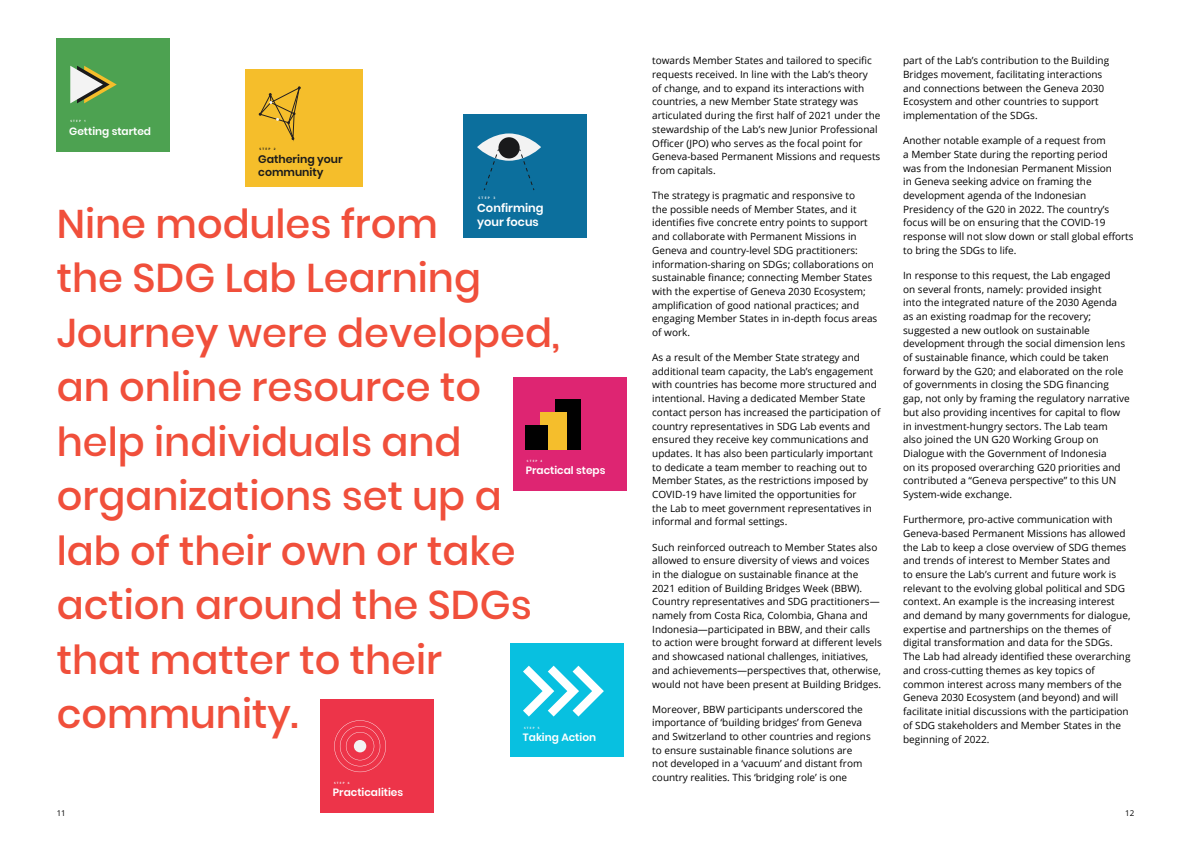
<style>
.page{position:relative;width:1191px;height:842px;background:#fff}
.page>*{position:absolute;margin:0;border:0;box-sizing:border-box;transform-origin:0 0}
.t1{font:500 40px/54.5px "Poppins";color:#f04f3b}
.t2{font:600 11.5px/13.6px "Poppins";color:#fff}
.t3{font:600 11px/13px "Poppins";color:#1a1a1b}
.t4{font:600 10.6px "Poppins";color:#fff}
.t5{font:10px/13.7px "Open Sans";color:#000}
.t6{font:8px "Open Sans";color:#000}
.t7{font:700 3.2px "Open Sans";color:#f3f3f3}
.t8{font:700 3.1px "Open Sans";color:#1a1a1b}
.t9{font:700 3px "Open Sans";letter-spacing:.4em;color:#f3f3f3}
</style>
<div class="page">
<div style="left:245px;top:69px;width:118px;height:118px;background:#f5be2b"></div>
<svg style="left:259px;top:86px;width:42px;height:54px"></svg>
<div style="left:57px;top:38px;width:113px;height:114px;background:#4da251"></div>
<svg style="left:70px;top:66px;width:47px;height:37px"></svg>
<div style="left:513px;top:377px;width:113px;height:113px;background:#de2572"></div>
<div style="left:555px;top:399px;width:26px;height:51px;background:#010101"></div>
<div style="left:540px;top:413px;width:26px;height:37px;background:#f5be2c"></div>
<div style="left:525px;top:425px;width:23px;height:25px;background:#010101"></div>
<div style="left:510px;top:643px;width:114px;height:114px;background:#08c0e0"></div>
<svg style="left:523px;top:666px;width:81px;height:50px"></svg>
<div style="left:320px;top:699px;width:114px;height:113px;background:#ed3449"></div>
<svg style="left:334px;top:720px;width:52px;height:52px"></svg>
<div style="left:463px;top:115px;width:124px;height:123px;background:#0c6f9d"></div>
<svg style="left:477px;top:133px;width:64px;height:28px"></svg>
<svg style="left:519px;top:149px;width:15px;height:41px"></svg>
<svg style="left:484px;top:149px;width:15px;height:41px"></svg>
<div style="left:498px;top:137px;width:21px;height:21px;background:#1a1a1b;border-radius:50%"></div>
<p class="t9" style="left:70px;top:119px;width:17px">STEP 1</p>
<p class="t4" style="left:69px;top:125px;width:83px">Getting started</p>
<p class="t8" style="left:259px;top:147px;width:17px">STEP 2</p>
<p class="t3" style="left:258px;top:153px;width:86px">Gathering your community</p>
<p class="t7" style="left:478px;top:196px;width:18px">STEP 3</p>
<p class="t2" style="left:477px;top:201px;width:68px">Confirming your focus</p>
<h1 class="t1" style="left:57px;top:197px;width:505px">Nine modules from<br>the SDG Lab Learning<br>Journey were developed, an online resource to help individuals and organizations set up a lab of their own or take action around the SDGs that matter to their community.</h1>
<p class="t9" style="left:527px;top:459px;width:17px">STEP 4</p>
<p class="t4" style="left:526px;top:464px;width:81px">Practical steps</p>
<p class="t9" style="left:524px;top:725px;width:17px">STEP 5</p>
<p class="t4" style="left:523px;top:731px;width:75px">Taking Action</p>
<p class="t9" style="left:334px;top:781px;width:17px">STEP 6</p>
<p class="t4" style="left:333px;top:786px;width:72px">Practicalities</p>
<p class="t5" style="left:652px;top:54px;width:230px">towards Member States and tailored to specific requests received. In line with the Lab’s theory<br>of change, and to expand its interactions with countries, a new Member State strategy was articulated during the first half of 2021 under the stewardship of the Lab’s new Junior Professional Officer (JPO) who serves as the focal point for Geneva-based Permanent Missions and requests from capitals.</p>
<p class="t5" style="left:652px;top:188px;width:227px">The strategy is pragmatic and responsive to<br>the possible needs of Member States, and it identifies five concrete entry points to support and collaborate with Permanent Missions in Geneva and country-level SDG practitioners: information-sharing on SDGs; collaborations on sustainable finance; connecting Member States with the expertise of Geneva 2030 Ecosystem; amplification of good national practices; and engaging Member States in in-depth focus areas of work.</p>
<p class="t5" style="left:652px;top:350px;width:230px">As a result of the Member State strategy and additional team capacity, the Lab’s engagement with countries has become more structured and intentional. Having a dedicated Member State contact person has increased the participation of country representatives in SDG Lab events and ensured they receive key communications and updates. It has also been particularly important to dedicate a team member to reaching out to Member States, as the restrictions imposed by COVID-19 have limited the opportunities for<br>the Lab to meet government representatives in informal and formal settings.</p>
<p class="t5" style="left:652px;top:540px;width:231px">Such reinforced outreach to Member States also allowed to ensure diversity of views and voices<br>in the dialogue on sustainable finance at the 2021 edition of Building Bridges Week (BBW).<br>Country representatives and SDG practitioners— namely from Costa Rica, Colombia, Ghana and Indonesia—participated in BBW, and their calls to action were brought forward at different levels and showcased national challenges, initiatives, and achievements—perspectives that, otherwise, would not have been present at Building Bridges.</p>
<p class="t5" style="left:652px;top:702px;width:220px">Moreover, BBW participants underscored the importance of ‘building bridges’ from Geneva and Switzerland to other countries and regions to ensure sustainable finance solutions are<br>not developed in a ‘vacuum’ and distant from country realities. This ‘bridging role’ is one</p>
<p class="t5" style="left:903px;top:54px;width:207px">part of the Lab’s contribution to the Building Bridges movement, facilitating interactions and connections between the Geneva 2030<br>Ecosystem and other countries to support implementation of the SDGs.</p>
<p class="t5" style="left:903px;top:133px;width:232px">Another notable example of a request from<br>a Member State during the reporting period<br>was from the Indonesian Permanent Mission<br>in Geneva seeking advice on framing the development agenda of the Indonesian Presidency of the G20 in 2022. The country’s focus will be on ensuring that the COVID-19 response will not slow down or stall global efforts to bring the SDGs to life.</p>
<p class="t5" style="left:903px;top:268px;width:228px">In response to this request, the Lab engaged<br>on several fronts, namely: provided insight<br>into the integrated nature of the 2030 Agenda as an existing roadmap for the recovery; suggested a new outlook on sustainable development through the social dimension lens of sustainable finance, which could be taken forward by the G20; and elaborated on the role of governments in closing the SDG financing gap, not only by framing the regulatory narrative but also providing incentives for capital to flow in investment-hungry sectors. The Lab team<br>also joined the UN G20 Working Group on Dialogue with the Government of Indonesia<br>on its proposed overarching G20 priorities and contributed a “Geneva perspective” to this UN System-wide exchange.</p>
<p class="t5" style="left:903px;top:512px;width:229px">Furthermore, pro-active communication with Geneva-based Permanent Missions has allowed the Lab to keep a close overview of SDG themes and trends of interest to Member States and<br>to ensure the Lab’s current and future work is relevant to the evolving global political and SDG context. An example is the increasing interest and demand by many governments for dialogue, expertise and partnerships on the themes of digital transformation and data for the SDGs.<br>The Lab had already identified these overarching and cross-cutting themes as key topics of common interest across many members of the Geneva 2030 Ecosystem (and beyond) and will facilitate initial discussions with the participation of SDG stakeholders and Member States in the beginning of 2022.</p>
<p class="t6" style="left:57px;top:807px;width:11px">11</p>
<p class="t6" style="left:1125px;top:807px;width:11px">12</p>
</div>
